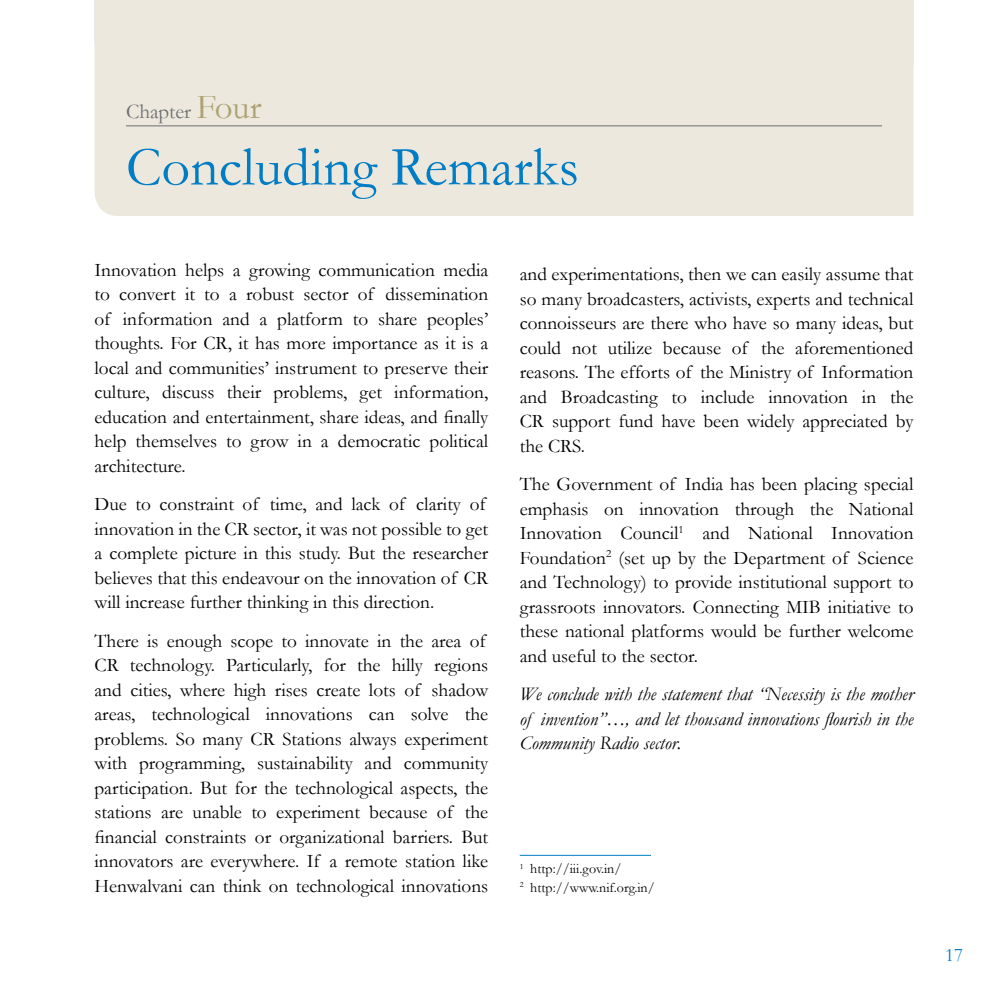
<style>
.page{position:relative;width:1008px;height:1008px;background:#fff}
.page>*{position:absolute;margin:0;border:0;box-sizing:border-box;transform-origin:0 0}
.t1{font:56px "Garamond";color:#007dc5}
.t2{font:21px "Garamond";color:#6d6e71}
.t3{font:19.25px/24.5px "Garamond";color:#000;text-align:justify}
.t4{font:italic 19.25px/24.5px "Garamond";color:#000;text-align:justify}
.t5{font:19.25px "Garamond";color:#007dc5}
.t6{font:14px/18.6px "Garamond";color:#000}
.s1{font-size:35px;color:#aca273}
</style>
<div class="page">
<div style="left:94px;top:0;width:820px;height:216px;background:#ece8dd"></div>
<hr style="left:126px;top:125px;width:756px;height:1px;background:#6d6e71">
<hr style="left:520px;top:855px;width:131px;height:1px;background:#007dc5">
<p class="t2" style="left:126px;top:97px;width:137px">Chapter <span class="s1">Four</span></p>
<h1 class="t1" style="left:126px;top:129px;width:454px">Concluding Remarks</h1>
<p class="t3" style="left:94px;top:257px;width:395px">Innovation helps a growing communication media to convert it to a robust sector of dissemination of information and a platform to share peoples’ thoughts. For CR, it has more importance as it is a local and communities’ instrument to preserve their culture, discuss their problems, get information, education and entertainment, share ideas, and finally help themselves to grow in a democratic political architecture.</p>
<p class="t3" style="left:94px;top:492px;width:395px;text-align:left">Due to constraint of time, and lack of clarity of innovation in the CR sector, it was not possible to get a complete picture in this study. But the researcher believes that this endeavour on the innovation of CR will increase further thinking in this direction.</p>
<p class="t3" style="left:94px;top:628px;width:395px;text-align:left">There is enough scope to innovate in the area of CR technology. Particularly, for the hilly regions and cities, where high rises create lots of shadow areas, technological innovations can solve the problems. So many CR Stations always experiment with programming, sustainability and community participation. But for the technological aspects, the stations are unable to experiment because of the financial constraints or organizational barriers. But innovators are everywhere. If a remote station like Henwalvani can think on technological innovations</p>
<p class="t3" style="left:520px;top:261px;width:395px">and experimentations, then we can easily assume that so many broadcasters, activists, experts and technical connoisseurs are there who have so many ideas, but could not utilize because of the aforementioned reasons. The efforts of the Ministry of Information and Broadcasting to include innovation in the CR support fund have been widely appreciated by the CRS.</p>
<p class="t3" style="left:520px;top:471px;width:395px">The Government of India has been placing special emphasis on innovation through the National Innovation Council<sup>1</sup> and National Innovation Foundation<sup>2</sup> (set up by the Department of Science and Technology) to provide institutional support to grassroots innovators. Connecting MIB initiative to these national platforms would be further welcome and useful to the sector.</p>
<p class="t4" style="left:520px;top:681px;width:395px">We conclude with the statement that “Necessity is the mother of invention”…, and let thousand innovations flourish in the Community Radio sector.</p>
<p class="t6" style="left:520px;top:859px;width:137px"><sup>1</sup> http://iii.gov.in/<br><sup>2</sup> http://www.nif.org.in/</p>
<p class="t5" style="left:945px;top:942px;width:20px">17</p>
</div>
